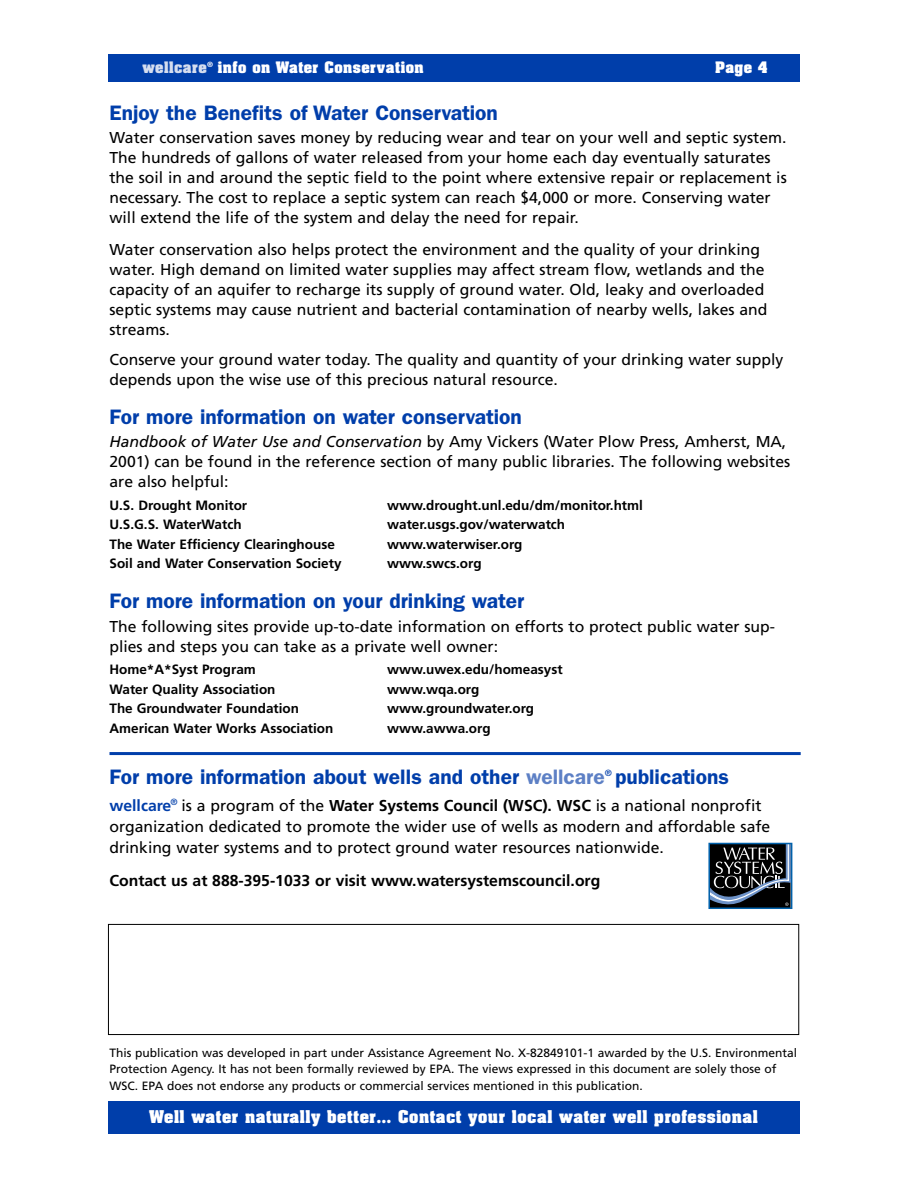
<style>
.page{position:relative;width:918px;height:1188px;background:#fff}
.page>*{position:absolute;margin:0;border:0;box-sizing:border-box;transform-origin:0 0}
.t1{font:600 21px "Franklin Gothic";color:#003eaa}
.t2{font:15.75px/20px "Frutiger";color:#000}
.t3{font:700 15.75px "Frutiger";color:#000}
.t4{font:700 15px "Aachen";letter-spacing:.035em;color:#fff}
.t5{font:700 13.5px "Frutiger";color:#000}
.t6{font:700 13.5px "Aachen";letter-spacing:.035em;color:#fff}
.t7{font:700 13.5px "Aachen";letter-spacing:.035em;color:#d5ddef}
.t8{font:12px/16.5px "Frutiger";color:#000}
.t9{font:9px "Frutiger";color:#003eaa}
.t10{font:700 7.5px "Frutiger";color:#fff}
.s1{font-style:italic}
.s2{color:#5d80c5}
.s3{font-weight:700;color:#003eaa}
.s4{font-weight:700}
</style>
<div class="page">
<div style="left:108px;top:1102px;width:691px;height:32px;background:#003eaa"></div>
<div style="left:108px;top:54px;width:691px;height:27px;background:#003eaa"></div>
<hr style="left:110px;top:752px;width:691px;height:3px;background:#003eaa">
<div style="left:108px;top:924px;width:691px;height:111px;border:1px solid #000"></div>
<svg style="left:708px;top:842px;width:83px;height:64px;background:#373b40"></svg>
<div style="left:708px;top:843px;width:84px;height:66px;border:2px solid #0161aa"></div>
<p class="t7" style="left:142px;top:62px;width:66px">wellcare</p>
<p class="t10" style="left:207px;top:61px;width:7px">®</p>
<p class="t6" style="left:218px;top:62px;width:208px">info on Water Conservation</p>
<p class="t6" style="left:715px;top:62px;width:54px">Page 4</p>
<h1 class="t1" style="left:110px;top:105px;width:390px">Enjoy the Benefits of Water Conservation</h1>
<p class="t2" style="left:110px;top:129px;width:679px">Water conservation saves money by reducing wear and tear on your well and septic system.<br>The hundreds of gallons of water released from your home each day eventually saturates the soil in and around the septic field to the point where extensive repair or replacement is necessary. The cost to replace a septic system can reach $4,000 or more. Conserving water will extend the life of the system and delay the need for repair.</p>
<p class="t2" style="left:110px;top:240px;width:660px">Water conservation also helps protect the environment and the quality of your drinking water. High demand on limited water supplies may affect stream flow, wetlands and the capacity of an aquifer to recharge its supply of ground water. Old, leaky and overloaded septic systems may cause nutrient and bacterial contamination of nearby wells, lakes and streams.</p>
<p class="t2" style="left:110px;top:351px;width:675px">Conserve your ground water today. The quality and quantity of your drinking water supply depends upon the wise use of this precious natural resource.</p>
<h1 class="t1" style="left:110px;top:409px;width:414px">For more information on water conservation</h1>
<p class="t2" style="left:110px;top:433px;width:682px"><span class="s1">Handbook of Water Use and Conservation</span> by Amy Vickers (Water Plow Press, Amherst, MA,<br>2001) can be found in the reference section of many public libraries. The following websites are also helpful:</p>
<p class="t5" style="left:110px;top:500px;width:139px">U.S. Drought Monitor</p>
<p class="t5" style="left:387px;top:500px;width:257px">www.drought.unl.edu/dm/monitor.html</p>
<p class="t5" style="left:110px;top:520px;width:134px">U.S.G.S. WaterWatch</p>
<p class="t5" style="left:387px;top:520px;width:180px">water.usgs.gov/waterwatch</p>
<p class="t5" style="left:110px;top:539px;width:227px">The Water Efficiency Clearinghouse</p>
<p class="t5" style="left:387px;top:539px;width:137px">www.waterwiser.org</p>
<p class="t5" style="left:110px;top:559px;width:234px">Soil and Water Conservation Society</p>
<p class="t5" style="left:387px;top:559px;width:96px">www.swcs.org</p>
<h1 class="t1" style="left:110px;top:593px;width:416px">For more information on your drinking water</h1>
<p class="t2" style="left:110px;top:617px;width:667px">The following sites provide up-to-date information on efforts to protect public water sup&shy;plies and steps you can take as a private well owner:</p>
<p class="t5" style="left:110px;top:665px;width:148px">Home*A*Syst Program</p>
<p class="t5" style="left:387px;top:665px;width:177px">www.uwex.edu/homeasyst</p>
<p class="t5" style="left:110px;top:684px;width:168px">Water Quality Association</p>
<p class="t5" style="left:387px;top:684px;width:94px">www.wqa.org</p>
<p class="t5" style="left:110px;top:704px;width:191px">The Groundwater Foundation</p>
<p class="t5" style="left:387px;top:704px;width:149px">www.groundwater.org</p>
<p class="t5" style="left:110px;top:723px;width:225px">American Water Works Association</p>
<p class="t5" style="left:387px;top:723px;width:105px">www.awwa.org</p>
<h1 class="t1" style="left:110px;top:770px;width:497px">For more information about wells and other <span class="s2">wellcare</span></h1>
<p class="t9" style="left:605px;top:769px;width:9px">®</p>
<h1 class="t1" style="left:615px;top:770px;width:115px">publications</h1>
<p class="t2" style="left:109px;top:796px;width:662px;line-height:21px"><span class="s3">wellcare</span><sup>®</sup> is a program of the <span class="s4">Water Systems Council (WSC). WSC</span> is a national nonprofit organization dedicated to promote the wider use of wells as modern and affordable safe drinking water systems and to protect ground water resources nationwide.</p>
<p class="t3" style="left:109px;top:875px;width:492px">Contact us at 888-395-1033 or visit www.watersystemscouncil.org</p>
<p class="t8" style="left:110px;top:1045px;width:689px">This publication was developed in part under Assistance Agreement No. X-82849101-1 awarded by the U.S. Environmental<br>Protection Agency. It has not been formally reviewed by EPA. The views expressed in this document are solely those of<br>WSC. EPA does not endorse any products or commercial services mentioned in this publication.</p>
<p class="t4" style="left:149px;top:1110px;width:610px">Well water naturally better… Contact your local water well professional</p>
</div>
